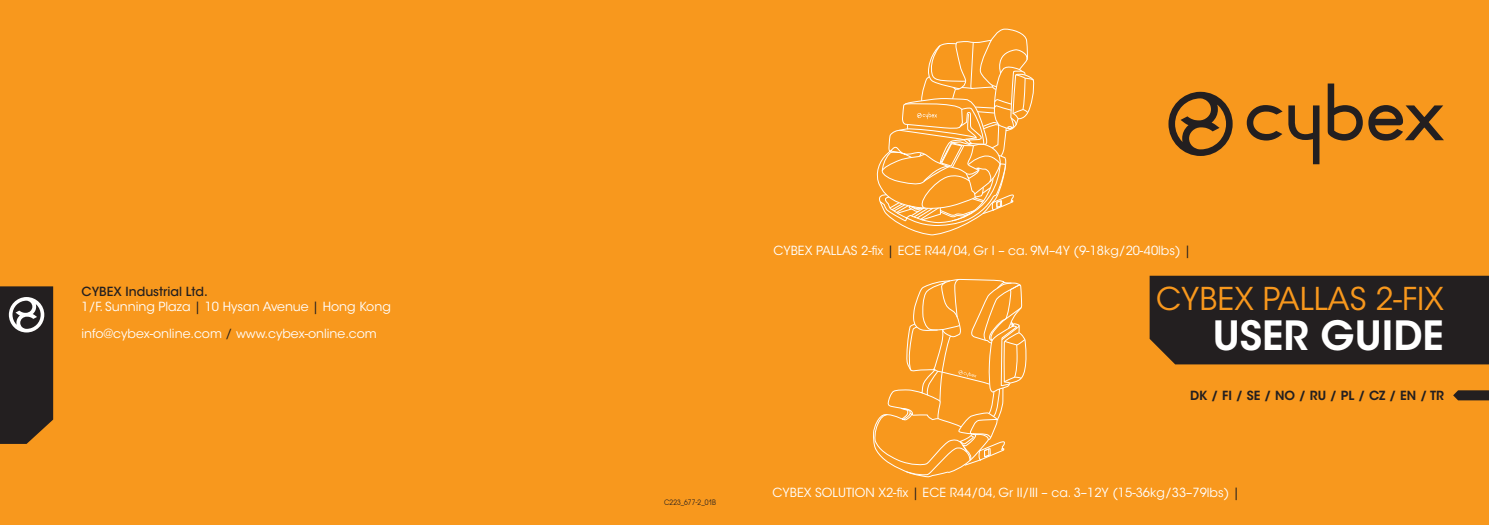
<style>
.page{position:relative;width:1489px;height:525px;background:#fff}
.page>*{position:absolute;margin:0;border:0;box-sizing:border-box;transform-origin:0 0}
.t1{font:600 40px "ITC Avant Garde Std";color:#fff}
.t2{font:31.25px "ITC Avant Garde Std";color:#f8981d}
.t3{font:12.5px/15px "ITC Avant Garde Std";color:#fff}
.t4{font:600 12.5px "ITC Avant Garde Std";color:#231f20}
.t5{font:7.5px "Avant Garde Gothic TT";color:#231f20;scale:.9 1}
.s1{font-weight:500;color:#231f20}
.s2{color:#231f20}
</style>
<div class="page">
<div style="left:0;top:0;width:1488px;height:524px;background:#f8981d"></div>
<svg style="left:0;top:286px;width:53px;height:157px;background:#39322e"></svg>
<svg style="left:1453px;top:390px;width:35px;height:10px"></svg>
<svg style="left:1246px;top:105px;width:36px;height:35px"></svg>
<svg style="left:1327px;top:83px;width:35px;height:57px"></svg>
<svg style="left:1288px;top:105px;width:31px;height:59px"></svg>
<svg style="left:1368px;top:105px;width:75px;height:35px"></svg>
<svg style="left:1168px;top:92px;width:64px;height:64px"></svg>
<div style="left:1149px;top:275px;width:339px;height:89px;background:#231f20"></div>
<svg style="left:876px;top:28px;width:158px;height:208px"></svg>
<svg style="left:873px;top:278px;width:153px;height:200px"></svg>
<p class="t3" style="left:81px;top:284px;width:311px"><span class="s1">CYBEX Industrial Ltd.<br></span>1/F. Sunning Plaza <span class="s2">|</span> 10 Hysan Avenue <span class="s2">|</span> Hong Kong</p>
<p class="t3" style="left:81px;top:326px;width:297px">info@cybex-online.com <span class="s2">/</span> www.cybex-online.com</p>
<p class="t5" style="left:664px;top:497px;width:59px">C223_677-2_01B</p>
<p class="t3" style="left:773px;top:242px;width:419px">CYBEX PALLAS 2-fix <span class="s2">|</span> ECE R44/04, Gr I – ca. 9M–4Y (9-18kg/20-40lbs) <span class="s2">|</span></p>
<h2 class="t2" style="left:1156px;top:281px;width:289px">CYBEX PALLAS 2-FIX</h2>
<h1 class="t1" style="left:1212px;top:313px;width:233px">USER GUIDE</h1>
<p class="t4" style="left:1189px;top:388px;width:255px">DK / FI / SE / NO / RU / PL / CZ / EN / TR</p>
<p class="t3" style="left:772px;top:484px;width:469px">CYBEX SOLUTION X2-fix <span class="s2">|</span> ECE R44/04, Gr II/III – ca. 3–12Y (15-36kg/33–79lbs) <span class="s2">|</span></p>
</div>
